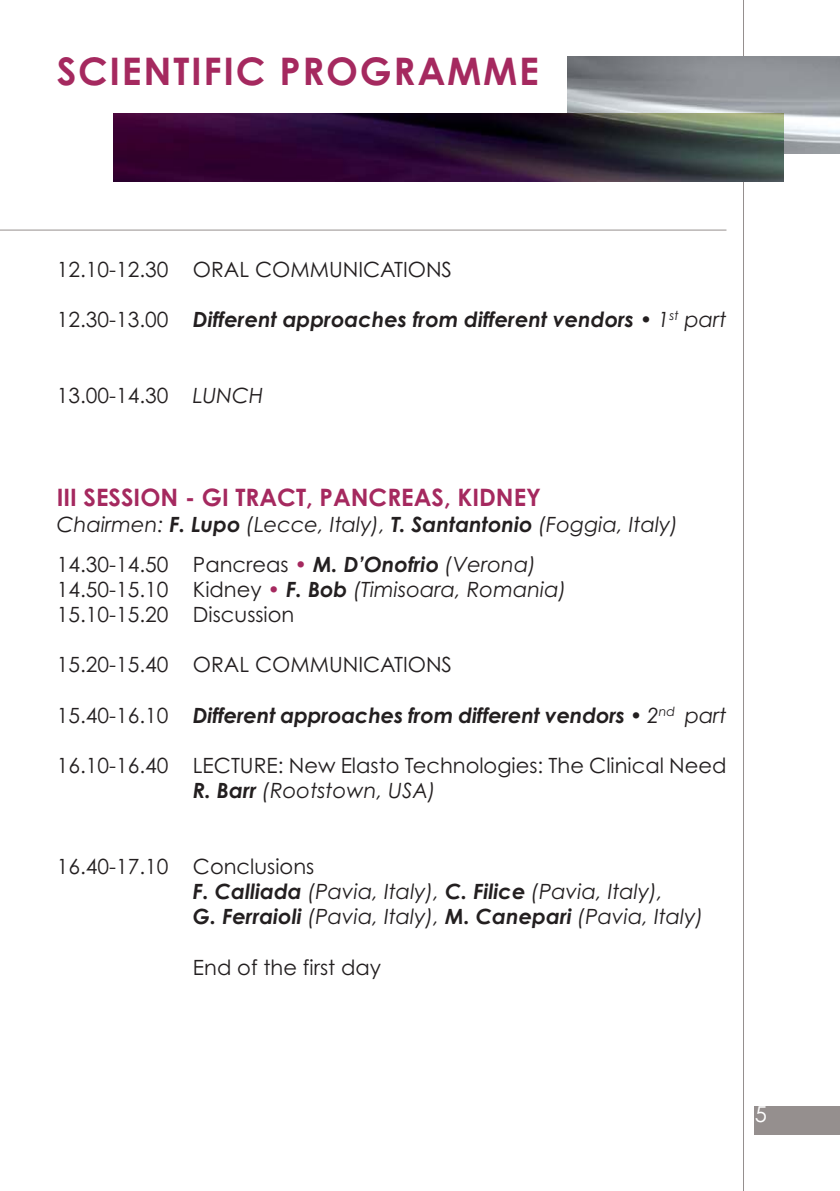
<style>
.page{position:relative;width:840px;height:1191px;background:#fff}
.page>*{position:absolute;margin:0;border:0;box-sizing:border-box;transform-origin:0 0}
.t1{font:700 38px "Century Gothic";letter-spacing:.045em;color:#a5295f}
.t2{font:700 24px "Century Gothic";color:#a5295f}
.t3{font:22px "Century Gothic";color:#fff}
.t4{font:21px/25.2px "Century Gothic";color:#231f20}
.t5{font:italic 21px/25.2px "Century Gothic";color:#231f20}
.t6{font:italic 700 21px "Century Gothic";letter-spacing:-.005em;color:#231f20}
.s1{font-weight:400;font-style:normal}
.s2{font-weight:400}
.s3{font-style:italic}
.s4{font-weight:700}
.s5{font-style:normal}
.s6{font-style:normal;color:#a5295f}
.s7{color:#a5295f}
.s8{font-weight:700;font-style:italic}
</style>
<div class="page">
<hr style="left:742px;top:0;width:1px;height:1191px;background:#958f8e">
<div style="left:754px;top:1106px;width:85px;height:28px;background:#958f8e"></div>
<img style="left:567px;top:57px;width:272px;height:96px">
<img style="left:113px;top:113px;width:669px;height:68px">
<hr style="left:0;top:229px;width:726px;height:1px;background:#958f8e">
<h1 class="t1" style="left:57px;top:57px;width:483px">SCIENTIFIC PROGRAMME</h1>
<p class="t4" style="left:57px;top:258px;width:396px">12.10-12.30 ORAL COMMUNICATIONS</p>
<p class="t6" style="left:57px;top:311px;width:670px"><span class="s1">12.30-13.00</span> Different approaches from different vendors • <span class="s2">1</span><sup>st</sup> <span class="s2">part</span></p>
<p class="t4" style="left:57px;top:384px;width:208px">13.00-14.30 <span class="s3">LUNCH</span></p>
<p class="t2" style="left:57px;top:488px;width:485px">III SESSION - GI TRACT, PANCREAS, KIDNEY</p>
<p class="t5" style="left:57px;top:507px;width:622px;line-height:39.2px">Chairmen: <span class="s4">F. Lupo</span> (Lecce, Italy), <span class="s4">T. Santantonio</span> (Foggia, Italy)<br><span class="s5">14.30-14.50 Pancreas</span> <span class="s6">•</span> <span class="s4">M. D’Onofrio</span> (Verona)</p>
<p class="t4" style="left:57px;top:578px;width:511px">14.50-15.10 Kidney <span class="s7">•</span> <span class="s8">F. Bob</span> <span class="s3">(Timisoara, Romania)<br></span>15.10-15.20 Discussion</p>
<p class="t4" style="left:57px;top:654px;width:396px">15.20-15.40 ORAL COMMUNICATIONS</p>
<p class="t6" style="left:57px;top:707px;width:670px"><span class="s1">15.40-16.10</span> Different approaches from different vendors <span class="s2">• 2</span><sup>nd</sup> <span class="s2">part</span></p>
<p class="t4" style="left:193px;top:755px;width:534px;text-indent:-136px">16.10-16.40 LECTURE: New Elasto Technologies: The Clinical Need<br><span class="s8">R. Barr</span> <span class="s3">(Rootstown, USA)</span></p>
<p class="t5" style="left:193px;top:856px;width:511px;text-indent:-136px"><span class="s5">16.40-17.10 Conclusions<br></span><span class="s4">F. Calliada</span> (Pavia, Italy), <span class="s4">C. Filice</span> (Pavia, Italy),<br><span class="s4">G. Ferraioli</span> (Pavia, Italy), <span class="s4">M. Canepari</span> (Pavia, Italy)</p>
<p class="t4" style="left:193px;top:956px;width:190px">End of the first day</p>
<p class="t3" style="left:754px;top:1106px;width:14px">5</p>
</div>
